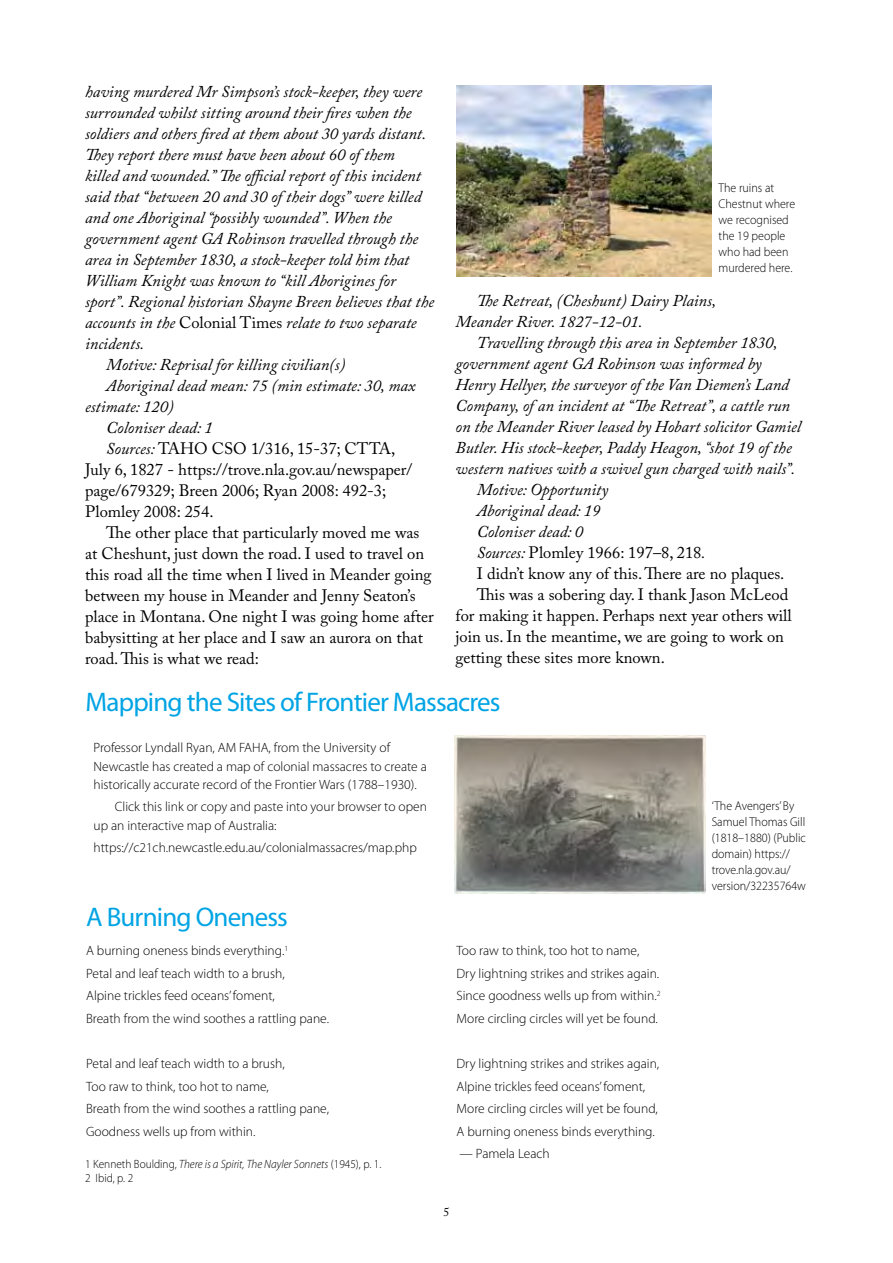
<style>
.page{position:relative;width:893px;height:1263px;background:#fff}
.page>*{position:absolute;margin:0;border:0;box-sizing:border-box;transform-origin:0 0}
.t1{font:27px "Myriad Pro";letter-spacing:-.03em;color:#00a4e4}
.t2{font:italic 16.5px/21px "Adobe Caslon Pro";color:#000}
.t3{font:16.5px/21px "Adobe Caslon Pro";color:#000}
.t4{font:300 13.5px/22.5px "Myriad Pro";color:#000}
.t5{font:300 12.75px/15.9px "Myriad Pro";color:#000;scale:.94 1}
.t6{font:300 12px/14.4px "Myriad Pro";color:#000;scale:.94 1}
.t7{font:12px "Adobe Caslon Pro";color:#000}
.s1{font-style:normal}
.s2{font-style:italic}
</style>
<div class="page">
<img style="left:456px;top:85px;width:255px;height:191px">
<img style="left:454px;top:736px;width:252px;height:157px">
<p class="t2" style="left:85px;top:81px;width:339px">having murdered Mr Simpson’s stock-keeper, they were</p>
<p class="t2" style="left:85px;top:102px;width:328px">surrounded whilst sitting around their fires when the</p>
<p class="t2" style="left:85px;top:123px;width:343px">soldiers and others fired at them about 30 yards distant.</p>
<p class="t2" style="left:85px;top:144px;width:311px">They report there must have been about 60 of them</p>
<p class="t2" style="left:85px;top:165px;width:337px">killed and wounded.” The official report of this incident</p>
<p class="t2" style="left:85px;top:186px;width:338px">said that “between 20 and 30 of their dogs” were killed</p>
<p class="t2" style="left:85px;top:207px;width:308px">and one Aboriginal “possibly wounded”. When the</p>
<p class="t2" style="left:85px;top:228px;width:335px">government agent GA Robinson travelled through the</p>
<p class="t2" style="left:85px;top:249px;width:326px">area in September 1830, a stock-keeper told him that</p>
<p class="t2" style="left:85px;top:270px;width:312px">William Knight was known to “kill Aborigines for</p>
<p class="t2" style="left:85px;top:291px;width:351px">sport”. Regional historian Shayne Breen believes that the</p>
<p class="t2" style="left:85px;top:312px;width:333px">accounts in the <span class="s1">Colonial Times</span> relate to two separate</p>
<p class="t2" style="left:85px;top:333px;width:61px">incidents.</p>
<p class="t2" style="left:106px;top:354px;width:241px">Motive: Reprisal for killing civilian(s)</p>
<p class="t2" style="left:106px;top:375px;width:311px">Aboriginal dead mean: 75 (min estimate: 30, max</p>
<p class="t2" style="left:85px;top:396px;width:90px">estimate: 120)</p>
<p class="t2" style="left:106px;top:417px;width:108px">Coloniser dead: 1</p>
<p class="t2" style="left:106px;top:438px;width:76px">Sources: <span class="s1">TAHO</span></p>
<p class="t3" style="left:85px;top:438px;width:329px;text-indent:127px">CSO 1/316, 15-37; CTTA, July 6, 1827 - https://trove.nla.gov.au/newspaper/ page/679329; Breen 2006; Ryan 2008: 492-3; Plomley 2008: 254.</p>
<p class="t3" style="left:85px;top:522px;width:350px;text-indent:21px">The other place that particularly moved me was at Cheshunt, just down the road. I used to travel on this road all the time when I lived in Meander going between my house in Meander and Jenny Seaton’s place in Montana. One night I was going home after babysitting at her place and I saw an aurora on that road. This is what we read:</p>
<p class="t5" style="left:719px;top:180px;width:83px">The ruins at<br>Chestnut where we recognised the 19 people who had been murdered here.</p>
<p class="t2" style="left:455px;top:290px;width:262px;text-indent:21px">The Retreat, (Cheshunt) Dairy Plains,<br>Meander River. 1827-12-01.</p>
<p class="t2" style="left:477px;top:332px;width:302px">Travelling through this area in September 1830,</p>
<p class="t2" style="left:455px;top:353px;width:308px">government agent GA Robinson was informed by</p>
<p class="t2" style="left:455px;top:374px;width:335px">Henry Hellyer, the surveyor of the Van Diemen’s Land</p>
<p class="t2" style="left:455px;top:395px;width:336px">Company, of an incident at “The Retreat”, a cattle run</p>
<p class="t2" style="left:455px;top:416px;width:347px">on the Meander River leased by Hobart solicitor Gamiel</p>
<p class="t2" style="left:455px;top:437px;width:338px">Butler. His stock-keeper, Paddy Heagon, “shot 19 of the</p>
<p class="t2" style="left:455px;top:458px;width:341px">western natives with a swivel gun charged with nails”.</p>
<p class="t2" style="left:477px;top:479px;width:133px">Motive: Opportunity</p>
<p class="t2" style="left:477px;top:500px;width:125px">Aboriginal dead: 19</p>
<p class="t2" style="left:477px;top:521px;width:108px">Coloniser dead: 0</p>
<p class="t3" style="left:477px;top:542px;width:230px"><span class="s2">Sources:</span> Plomley 1966: 197–8, 218<span class="s2">.</span></p>
<p class="t3" style="left:477px;top:563px;width:309px">I didn’t know any of this. There are no plaques.</p>
<p class="t3" style="left:477px;top:584px;width:313px">This was a sobering day. I thank Jason McLeod</p>
<p class="t3" style="left:455px;top:605px;width:338px">for making it happen. Perhaps next year others will</p>
<p class="t3" style="left:455px;top:626px;width:330px">join us. In the meantime, we are going to work on</p>
<p class="t3" style="left:455px;top:647px;width:211px">getting these sites more known.</p>
<h1 class="t1" style="left:86px;top:685px;width:417px">Mapping the Sites of Frontier Massacres</h1>
<p class="t4" style="left:94px;top:739px;width:335px;line-height:18.3px">Professor Lyndall Ryan, AM FAHA, from the University of<br>Newcastle has created a map of colonial massacres to create a historically accurate record of the Frontier Wars (1788–1930).</p>
<p class="t4" style="left:94px;top:798px;width:335px;line-height:18.3px;text-indent:21px">Click this link or copy and paste into your browser to open up an interactive map of Australia:</p>
<p class="t4" style="left:94px;top:837px;width:325px">https://c21ch.newcastle.edu.au/colonialmassacres/map.php</p>
<h1 class="t1" style="left:86px;top:900px;width:203px">A Burning Oneness</h1>
<p class="t4" style="left:86px;top:940px;width:244px">A burning oneness binds everything.<sup>1<br></sup>Petal and leaf teach width to a brush,<br>Alpine trickles feed oceans’ foment,<br>Breath from the wind soothes a rattling pane.</p>
<p class="t4" style="left:86px;top:1052px;width:244px">Petal and leaf teach width to a brush,<br>Too raw to think, too hot to name,<br>Breath from the wind soothes a rattling pane, Goodness wells up from within.</p>
<p class="t6" style="left:85px;top:1157px;width:317px">1 Kenneth Boulding, <span class="s2">There is a Spirit, The Nayler Sonnets</span> (1945), p. 1.<br>2 Ibid, p. 2</p>
<p class="t4" style="left:457px;top:940px;width:205px">Too raw to think, too hot to name, Dry lightning strikes and strikes again.<br>Since goodness wells up from within.<sup>2<br></sup>More circling circles will yet be found.</p>
<p class="t4" style="left:457px;top:1052px;width:204px">Dry lightning strikes and strikes again, Alpine trickles feed oceans’ foment, More circling circles will yet be found, A burning oneness binds everything.</p>
<p class="t4" style="left:459px;top:1143px;width:92px">— Pamela Leach</p>
<p class="t7" style="left:443px;top:1205px;width:7px">5</p>
<p class="t5" style="left:712px;top:798px;width:102px">‘The Avengers’ By<br>Samuel Thomas Gill (1818–1880) (Public domain) https:// trove.nla.gov.au/ version/32235764w</p>
</div>
